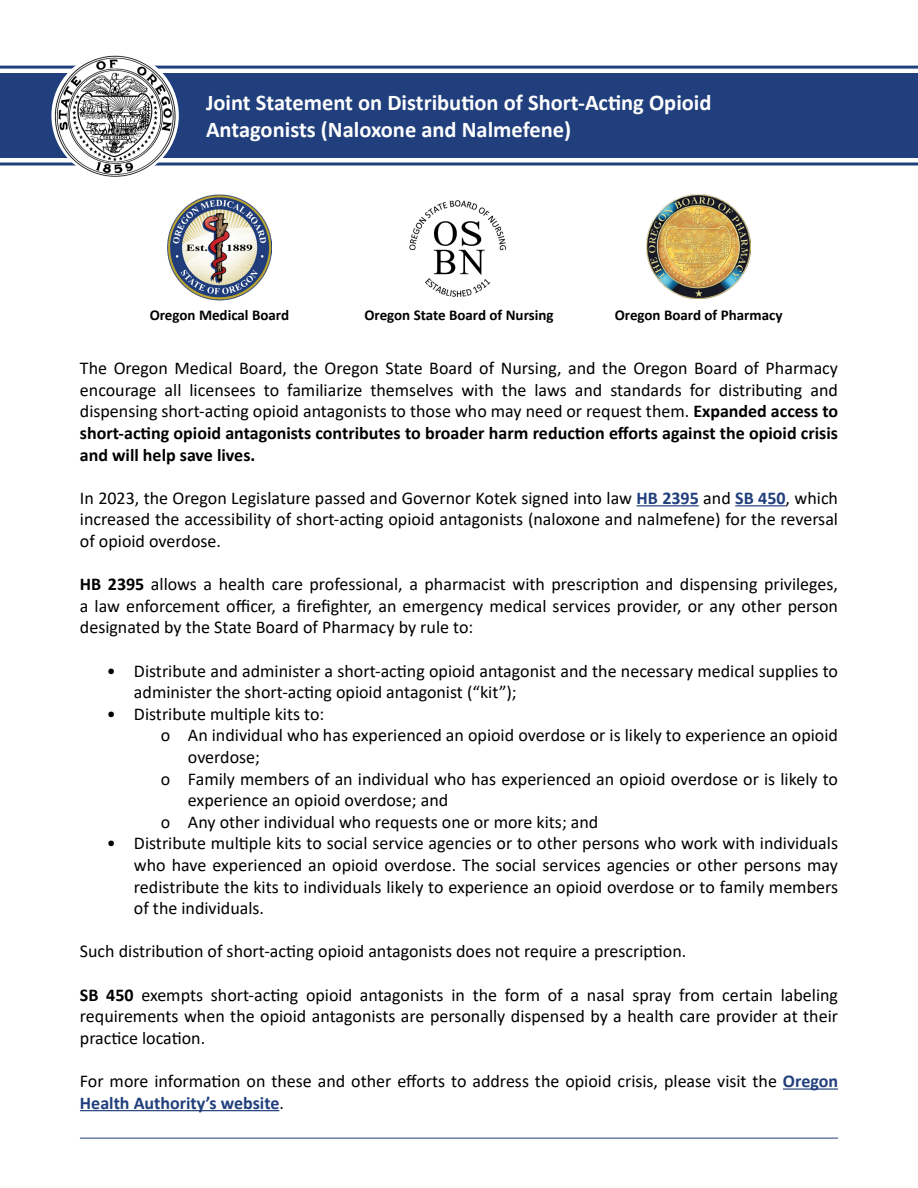
<style>
.page{position:relative;width:918px;height:1188px;background:#fff}
.page>*{position:absolute;margin:0;border:0;box-sizing:border-box;transform-origin:0 0}
.t1{font:700 22.5px/27px "Calibri";color:#fff}
.t2{font:18px/21.6px "Calibri";color:#000;text-align:justify}
.t3{font:700 15px "Calibri";color:#000}
.s1{font-weight:700}
.s2{font-weight:700;color:#203f7c}
.s3{color:#000101}
</style>
<div class="page">
<hr style="left:636px;top:505px;width:63px;height:1px;background:#203f7c">
<hr style="left:735px;top:505px;width:51px;height:1px;background:#203f7c">
<hr style="left:783px;top:1088px;width:55px;height:2px;background:#203f7c">
<hr style="left:80px;top:1110px;width:199px;height:1px;background:#203f7c">
<hr style="left:0;top:163px;width:918px;height:3px;background:#203f7c">
<hr style="left:80px;top:1138px;width:758px;height:1px;background:#203f7c">
<hr style="left:0;top:66px;width:918px;height:3px;background:#203f7c">
<div style="left:0;top:73px;width:918px;height:85px;background:#203f7c"></div>
<img style="left:54px;top:55px;width:122px;height:122px">
<img style="left:167px;top:195px;width:105px;height:105px">
<img style="left:409px;top:200px;width:98px;height:98px">
<img style="left:646px;top:195px;width:105px;height:103px">
<p class="t1" style="left:206px;top:89px;width:507px">Joint Statement on Distribution of Short-Acting Opioid<br>Antagonists (Naloxone and Nalmefene)</p>
<p class="t3" style="left:150px;top:305px;width:141px">Oregon Medical Board</p>
<p class="t3" style="left:364px;top:305px;width:191px">Oregon State Board of Nursing</p>
<p class="t3" style="left:615px;top:305px;width:169px">Oregon Board of Pharmacy</p>
<p class="t2" style="left:80px;top:357px;width:760px">The Oregon Medical Board, the Oregon State Board of Nursing, and the Oregon Board of Pharmacy encourage all licensees to familiarize themselves with the laws and standards for distributing and dispensing short-acting opioid antagonists to those who may need or request them. <span class="s1">Expanded access to short-acting opioid antagonists contributes to broader harm reduction efforts against the opioid crisis and will help save lives.</span></p>
<p class="t2" style="left:80px;top:487px;width:760px">In 2023, the Oregon Legislature passed and Governor Kotek signed into law <span class="s2">HB 2395</span> and <span class="s2">SB 450</span>, which increased the accessibility of short-acting opioid antagonists (naloxone and nalmefene) for the reversal of opioid overdose.</p>
<p class="t2" style="left:80px;top:573px;width:760px"><span class="s1">HB 2395</span> allows a health care professional, a pharmacist with prescription and dispensing privileges, a law enforcement officer, a firefighter, an emergency medical services provider, or any other person designated by the State Board of Pharmacy by rule to:</p>
<p class="t2" style="left:134px;top:659px;width:706px;text-indent:-27px">• Distribute and administer a short-acting opioid antagonist and the necessary medical supplies to administer the short-acting opioid antagonist (“kit”);</p>
<p class="t2" style="left:107px;top:703px;width:219px">• Distribute multiple kits to:</p>
<p class="t2" style="left:161px;top:724px;width:679px">o An individual who has experienced an opioid overdose or is likely to experience an opioid</p>
<p class="t2" style="left:188px;top:746px;width:74px">overdose;</p>
<p class="t2" style="left:161px;top:767px;width:679px">o Family members of an individual who has experienced an opioid overdose or is likely to</p>
<p class="t2" style="left:188px;top:789px;width:262px">experience an opioid overdose; and</p>
<p class="t2" style="left:161px;top:811px;width:439px">o Any other individual who requests one or more kits; and</p>
<p class="t2" style="left:134px;top:832px;width:706px;text-indent:-27px">• Distribute multiple kits to social service agencies or to other persons who work with individuals who have experienced an opioid overdose. The social services agencies or other persons may redistribute the kits to individuals likely to experience an opioid overdose or to family members of the individuals.</p>
<p class="t2" style="left:80px;top:940px;width:608px">Such distribution of short-acting opioid antagonists does not require a prescription.</p>
<p class="t2" style="left:80px;top:983px;width:760px"><span class="s1">SB 450</span> exempts short-acting opioid antagonists in the form of a nasal spray from certain labeling requirements when the opioid antagonists are personally dispensed by a health care provider at their practice location.</p>
<p class="t2" style="left:80px;top:1070px;width:760px">For more information on these and other efforts to address the opioid crisis, please visit <span class="s3">the</span> <span class="s2">Oregon<br>Health Authority’s website</span>.</p>
</div>
